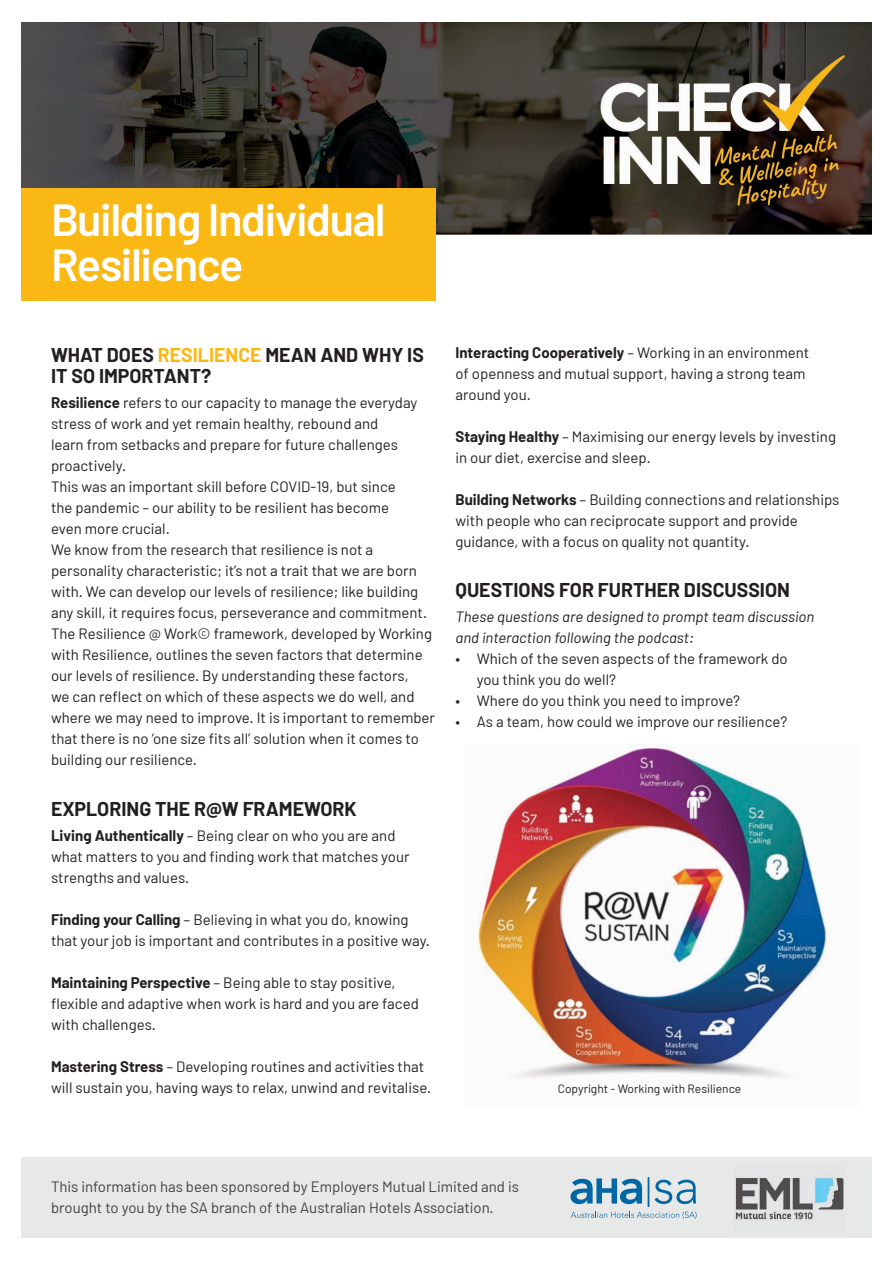
<style>
.page{position:relative;width:893px;height:1263px;background:#fff}
.page>*{position:absolute;margin:0;border:0;box-sizing:border-box;transform-origin:0 0}
.t1{font:600 45px/45px "Barlow";letter-spacing:-.03em;color:#fff}
.t2{font:700 19.5px/21px "Barlow";color:#231f20}
.t3{font:15px/21px "Barlow";color:#231f20}
.t4{font:15px/21px "Barlow";color:#414142}
.t5{font:italic 15px/21px "Barlow";color:#231f20}
.t6{font:12px "Barlow";color:#231f20}
.s1{color:#fab815}
.s2{font-weight:700}
</style>
<div class="page">
<img style="left:21px;top:23px;width:851px;height:211px">
<div style="left:21px;top:1157px;width:851px;height:81px;background:#e7e8e8"></div>
<img style="left:735px;top:1175px;width:109px;height:46px">
<svg style="left:571px;top:1211px;width:126px;height:8px"></svg>
<svg style="left:570px;top:1178px;width:72px;height:26px"></svg>
<svg style="left:654px;top:1179px;width:42px;height:25px"></svg>
<hr style="left:648px;top:1177px;width:1px;height:30px;background:#0066a4">
<img style="left:477px;top:745px;width:352px;height:333px">
<div style="left:21px;top:188px;width:415px;height:112px;background:#fab815"></div>
<h1 class="t1" style="left:51px;top:197px;width:336px">Building Individual<br>Resilience</h1>
<h2 class="t2" style="left:51px;top:344px;width:374px">WHAT DOES <span class="s1">RESILIENCE</span> MEAN AND WHY IS<br>IT SO IMPORTANT?</h2>
<p class="t3" style="left:51px;top:392px;width:386px"><span class="s2">Resilience</span> refers to our capacity to manage the everyday stress of work and yet remain healthy, rebound and<br>learn from setbacks and prepare for future challenges proactively.<br>This was an important skill before COVID-19, but since<br>the pandemic – our ability to be resilient has become<br>even more crucial.<br>We know from the research that resilience is not a personality characteristic; it’s not a trait that we are born with. We can develop our levels of resilience; like building any skill, it requires focus, perseverance and commitment.<br>The Resilience @ Work© framework, developed by Working with Resilience, outlines the seven factors that determine our levels of resilience. By understanding these factors,<br>we can reflect on which of these aspects we do well, and where we may need to improve. It is important to remember that there is no ‘one size fits all’ solution when it comes to building our resilience.</p>
<h2 class="t2" style="left:51px;top:798px;width:307px">EXPLORING THE R@W FRAMEWORK</h2>
<p class="t3" style="left:51px;top:825px;width:360px"><span class="s2">Living Authentically</span> – Being clear on who you are and what matters to you and finding work that matches your strengths and values.</p>
<p class="t3" style="left:51px;top:909px;width:381px"><span class="s2">Finding your Calling</span> – Believing in what you do, knowing that your job is important and contributes in a positive way.</p>
<p class="t3" style="left:51px;top:972px;width:369px"><span class="s2">Maintaining Perspective</span> – Being able to stay positive, flexible and adaptive when work is hard and you are faced with challenges.</p>
<p class="t3" style="left:51px;top:1056px;width:382px"><span class="s2">Mastering Stress</span> – Developing routines and activities that will sustain you, having ways to relax, unwind and revitalise.</p>
<p class="t3" style="left:455px;top:341px;width:355px"><span class="s2">Interacting Cooperatively</span> – Working in an environment of openness and mutual support, having a strong team around you.</p>
<p class="t3" style="left:455px;top:425px;width:382px"><span class="s2">Staying Healthy</span> – Maximising our energy levels by investing in our diet, exercise and sleep.</p>
<p class="t3" style="left:455px;top:488px;width:385px"><span class="s2">Building Networks</span> – Building connections and relationships with people who can reciprocate support and provide guidance, with a focus on quality not quantity.</p>
<h2 class="t2" style="left:455px;top:579px;width:336px">QUESTIONS FOR FURTHER DISCUSSION</h2>
<p class="t5" style="left:455px;top:606px;width:360px">These questions are designed to prompt team discussion and interaction following the podcast:</p>
<p class="t3" style="left:477px;top:648px;width:313px;text-indent:-21px">• Which of the seven aspects of the framework do you think you do well?</p>
<p class="t3" style="left:455px;top:690px;width:286px">• Where do you think you need to improve?</p>
<p class="t3" style="left:455px;top:711px;width:333px">• As a team, how could we improve our resilience?</p>
<p class="t6" style="left:558px;top:1081px;width:185px">Copyright - Working with Resilience</p>
<p class="t4" style="left:51px;top:1176px;width:469px">This information has been sponsored by Employers Mutual Limited and is brought to you by the SA branch of the Australian Hotels Association.</p>
</div>
